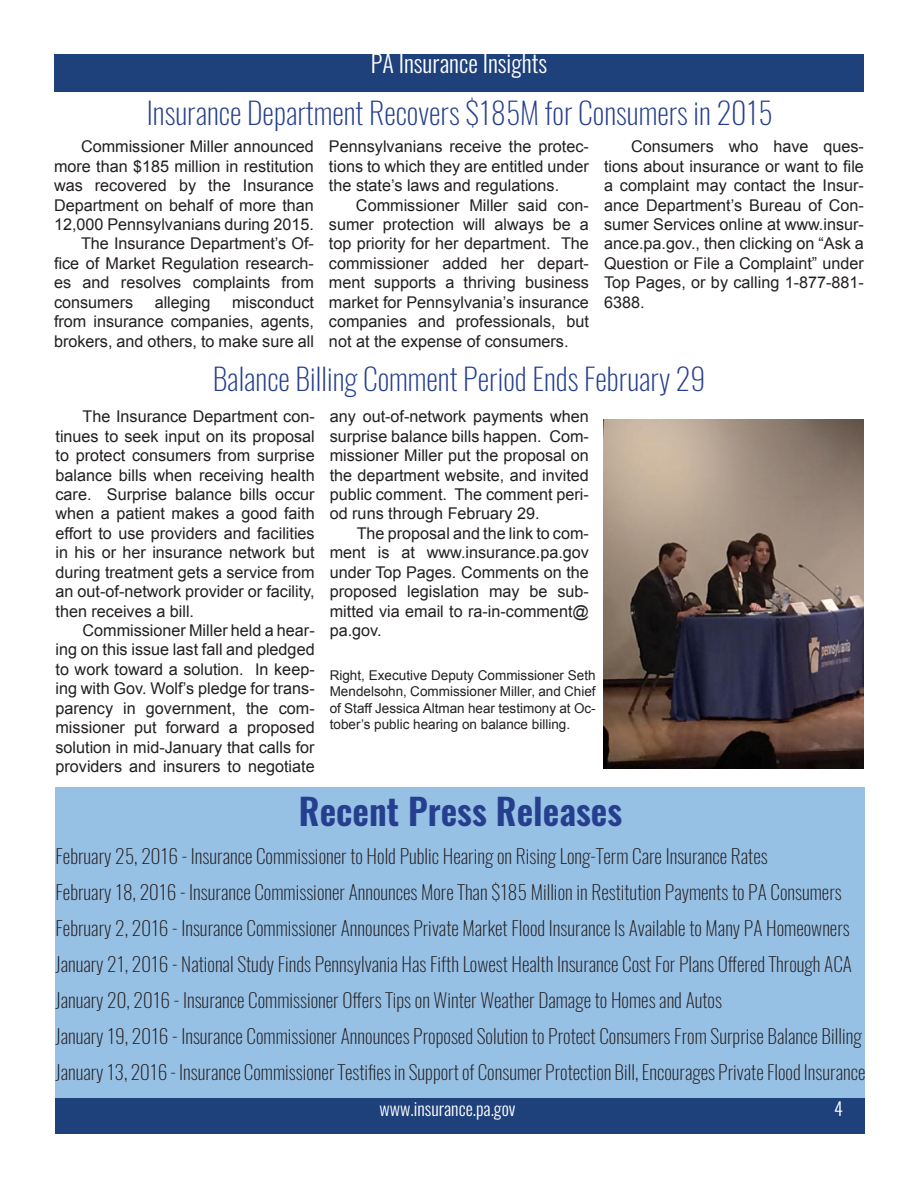
<style>
.page{position:relative;width:918px;height:1188px;background:#fff}
.page>*{position:absolute;margin:0;border:0;box-sizing:border-box;transform-origin:0 0}
.t1{font:600 36px "Oswald";color:#253f8e}
.t2{font:200 30px "Oswald";color:#253f8e}
.t3{font:300 24px "Oswald";color:#fff}
.t4{font:200 19.5px "Oswald";color:#231f20}
.t5{font:300 18px "Oswald";color:#fff}
.t6{font:16.2px/19.5px "Arial";color:#231f20;text-align:justify}
.t7{font:13.5px/16.2px "Arial";color:#231f20;text-align:justify}
</style>
<div class="page">
<div style="left:56px;top:1098px;width:810px;height:36px;background:#1e417b"></div>
<div style="left:54px;top:54px;width:810px;height:38px;background:#1e417b"></div>
<div style="left:56px;top:838px;width:810px;height:260px;background:#97c0e5"></div>
<div style="left:56px;top:787px;width:810px;height:52px;background:#97c0e5"></div>
<img style="left:604px;top:420px;width:260px;height:348px">
<p class="t3" style="left:371px;top:47px;width:178px">PA Insurance Insights</p>
<p class="t2" style="left:147px;top:92px;width:628px">Insurance Department Recovers $185M for Consumers in 2015</p>
<p class="t6" style="left:54px;top:137px;width:261px;text-indent:27px">Commissioner Miller announced more than $185 million in restitution was recovered by the Insurance Department on behalf of more than 12,000 Pennsylvanians during 2015.</p>
<p class="t6" style="left:54px;top:234px;width:261px;text-indent:27px">The Insurance Department’s Of&shy;fice of Market Regulation research&shy;es and resolves complaints from consumers</p>
<p class="t6" style="left:604px;top:137px;width:261px;text-indent:27px">Consumers who have ques&shy;tions about insurance or want to file a complaint may contact the Insur&shy;ance Department’s Bureau of Con&shy;sumer Services online at www.insur&shy;ance.pa.gov., then clicking on “Ask a Question or File a Complaint” under Top Pages, or by calling 1-877-881- 6388.</p>
<p class="t6" style="left:329px;top:137px;width:261px">Pennsylvanians receive the protec&shy;tions to which they are entitled under the state’s laws and regulations.</p>
<p class="t6" style="left:329px;top:195px;width:261px;text-indent:27px">Commissioner Miller said con&shy;sumer protection will always be a top priority for her department. The commissioner added her depart&shy;ment supports a thriving business market for Pennsylvania’s insurance companies and professionals, but not at the expense of consumers.</p>
<p class="t6" style="left:54px;top:292px;width:261px;text-indent:178px">misconduct from insurance companies, agents, brokers, and others, to make sure all</p>
<p class="t6" style="left:155px;top:292px;width:57px">alleging</p>
<p class="t2" style="left:213px;top:359px;width:494px">Balance Billing Comment Period Ends February 29</p>
<p class="t6" style="left:56px;top:407px;width:261px;text-indent:27px">The Insurance Department con&shy;tinues to seek input on its proposal to protect consumers from surprise balance bills when receiving health care. Surprise balance bills occur when a patient makes a good faith effort to use providers and facilities in his or her insurance network but during treatment gets a service from an out-of-network provider or facility, then receives a bill.</p>
<p class="t6" style="left:56px;top:621px;width:261px;text-indent:27px">Commissioner Miller held a hear&shy;ing on this issue last fall and pledged to work toward a solution. In keep&shy;ing with Gov. Wolf’s pledge for trans&shy;parency in government, the com&shy;missioner put forward a proposed solution in mid-January that calls for providers and insurers to negotiate</p>
<p class="t6" style="left:330px;top:407px;width:261px">any out-of-network payments when surprise balance bills happen. Com&shy;missioner Miller put the proposal on the department website, and invited public comment. The comment peri&shy;od runs through February 29.</p>
<p class="t6" style="left:330px;top:524px;width:261px;text-indent:27px">The proposal and the link to com&shy;ment is at www.insurance.pa.gov under Top Pages. Comments on the proposed legislation may be sub&shy;mitted via email to ra-in-comment@ pa.gov.</p>
<p class="t7" style="left:330px;top:667px;width:267px">Right, Executive Deputy Commissioner Seth Mendelsohn, Commissioner Miller, and Chief of Staff Jessica Altman hear testimony at Oc&shy;tober’s public hearing on balance billing.</p>
<p class="t1" style="left:299px;top:786px;width:325px">Recent Press Releases</p>
<p class="t4" style="left:56px;top:843px;width:714px">February 25, 2016 - Insurance Commissioner to Hold Public Hearing on Rising Long-Term Care Insurance Rates</p>
<p class="t4" style="left:56px;top:879px;width:788px">February 18, 2016 - Insurance Commissioner Announces More Than $185 Million in Restitution Payments to PA Consumers</p>
<p class="t4" style="left:56px;top:915px;width:796px">February 2, 2016 - Insurance Commissioner Announces Private Market Flood Insurance Is Available to Many PA Homeowners</p>
<p class="t4" style="left:56px;top:951px;width:798px">January 21, 2016 - National Study Finds Pennsylvania Has Fifth Lowest Health Insurance Cost For Plans Offered Through ACA</p>
<p class="t4" style="left:56px;top:987px;width:668px">January 20, 2016 - Insurance Commissioner Offers Tips on Winter Weather Damage to Homes and Autos</p>
<p class="t4" style="left:56px;top:1023px;width:808px">January 19, 2016 - Insurance Commissioner Announces Proposed Solution to Protect Consumers From Surprise Balance Billing</p>
<p class="t4" style="left:56px;top:1059px;width:811px">January 13, 2016 - Insurance Commissioner Testifies in Support of Consumer Protection Bill, Encourages Private Flood Insurance</p>
<p class="t5" style="left:380px;top:1097px;width:138px">www.insurance.pa.gov</p>
<p class="t5" style="left:834px;top:1097px;width:10px">4</p>
</div>
